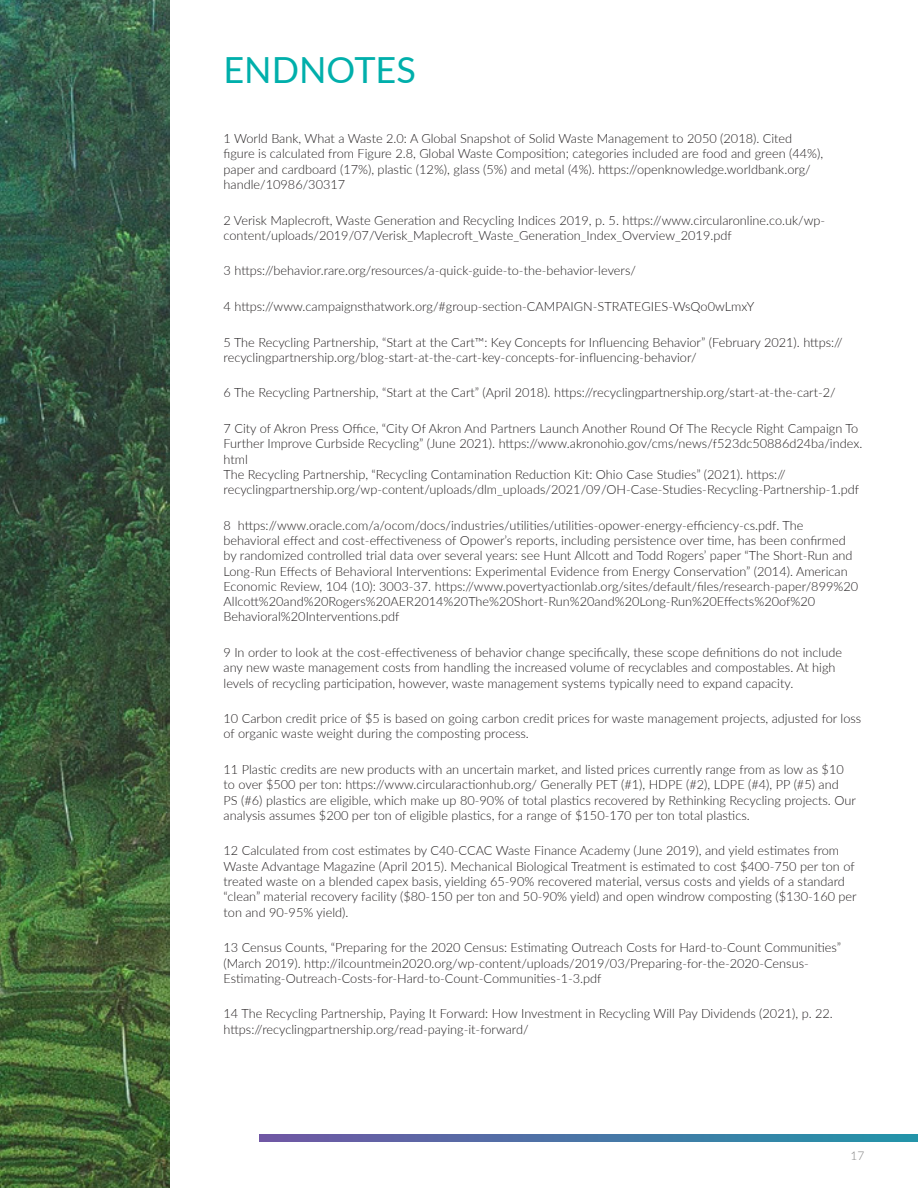
<style>
.page{position:relative;width:918px;height:1188px;background:#fff}
.page>*{position:absolute;margin:0;border:0;box-sizing:border-box;transform-origin:0 0}
.Headings_1{font:36px "Lato";color:#00afab}
.t1{font:300 12.75px/15.3px "Lato";color:#231f20}
.t2{font:300 12px "Lato";color:#828282}
</style>
<div class="page">
<img style="left:0;top:0;width:169px;height:1188px">
<svg style="left:259px;top:1134px;width:659px;height:8px;background:#4975a6"></svg>
<p class="Headings_1" style="left:224px;top:44px;width:194px">ENDNOTES</p>
<p class="t1" style="left:224px;top:130px;width:601px">1 World Bank, What a Waste 2.0: A Global Snapshot of Solid Waste Management to 2050 (2018). Cited figure is calculated from Figure 2.8, Global Waste Composition; categories included are food and green (44%), paper and cardboard (17%), plastic (12%), glass (5%) and metal (4%). https://openknowledge.worldbank.org/ handle/10986/30317</p>
<p class="t1" style="left:224px;top:212px;width:603px">2 Verisk Maplecroft, Waste Generation and Recycling Indices 2019, p. 5. https://www.circularonline.co.uk/wp&shy;content/uploads/2019/07/Verisk_Maplecroft_Waste_Generation_Index_Overview_2019.pdf</p>
<p class="t1" style="left:224px;top:263px;width:414px">3 https://behavior.rare.org/resources/a-quick-guide-to-the-behavior-levers/</p>
<p class="t1" style="left:224px;top:298px;width:532px">4 https://www.campaignsthatwork.org/#group-section-CAMPAIGN-STRATEGIES-WsQo0wLmxY</p>
<p class="t1" style="left:224px;top:334px;width:621px">5 The Recycling Partnership, “Start at the Cart™: Key Concepts for Influencing Behavior” (February 2021). https:// recyclingpartnership.org/blog-start-at-the-cart-key-concepts-for-influencing-behavior/</p>
<p class="t1" style="left:224px;top:385px;width:614px">6 The Recycling Partnership, “Start at the Cart” (April 2018). https://recyclingpartnership.org/start-at-the-cart-2/</p>
<p class="t1" style="left:224px;top:420px;width:640px">7 City of Akron Press Office, “City Of Akron And Partners Launch Another Round Of The Recycle Right Campaign To Further Improve Curbside Recycling” (June 2021). https://www.akronohio.gov/cms/news/f523dc50886d24ba/index. html<br>The Recycling Partnership, “Recycling Contamination Reduction Kit: Ohio Case Studies” (2021). https:// recyclingpartnership.org/wp-content/uploads/dlm_uploads/2021/09/OH-Case-Studies-Recycling-Partnership-1.pdf</p>
<p class="t1" style="left:224px;top:517px;width:636px">8 https://www.oracle.com/a/ocom/docs/industries/utilities/utilities-opower-energy-efficiency-cs.pdf. The behavioral effect and cost-effectiveness of Opower’s reports, including persistence over time, has been confirmed by randomized controlled trial data over several years: see Hunt Allcott and Todd Rogers’ paper “The Short-Run and Long-Run Effects of Behavioral Interventions: Experimental Evidence from Energy Conservation” (2014). American Economic Review, 104 (10): 3003-37. https://www.povertyactionlab.org/sites/default/files/research-paper/899%20<br>Allcott%20and%20Rogers%20AER2014%20The%20Short-Run%20and%20Long-Run%20Effects%20of%20<br>Behavioral%20Interventions.pdf</p>
<p class="t1" style="left:224px;top:644px;width:620px">9 In order to look at the cost-effectiveness of behavior change specifically, these scope definitions do not include any new waste management costs from handling the increased volume of recyclables and compostables. At high levels of recycling participation, however, waste management systems typically need to expand capacity.</p>
<p class="t1" style="left:224px;top:710px;width:639px">10 Carbon credit price of $5 is based on going carbon credit prices for waste management projects, adjusted for loss of organic waste weight during the composting process.</p>
<p class="t1" style="left:224px;top:761px;width:634px">11 Plastic credits are new products with an uncertain market, and listed prices currently range from as low as $10 to over $500 per ton: https://www.circularactionhub.org/ Generally PET (#1), HDPE (#2), LDPE (#4), PP (#5) and PS (#6) plastics are eligible, which make up 80-90% of total plastics recovered by Rethinking Recycling projects. Our analysis assumes $200 per ton of eligible plastics, for a range of $150-170 per ton total plastics.</p>
<p class="t1" style="left:224px;top:843px;width:635px">12 Calculated from cost estimates by C40-CCAC Waste Finance Academy (June 2019), and yield estimates from Waste Advantage Magazine (April 2015). Mechanical Biological Treatment is estimated to cost $400-750 per ton of treated waste on a blended capex basis, yielding 65-90% recovered material, versus costs and yields of a standard “clean” material recovery facility ($80-150 per ton and 50-90% yield) and open windrow composting ($130-160 per ton and 90-95% yield).</p>
<p class="t1" style="left:224px;top:940px;width:619px">13 Census Counts, “Preparing for the 2020 Census: Estimating Outreach Costs for Hard-to-Count Communities” (March 2019). http://ilcountmein2020.org/wp-content/uploads/2019/03/Preparing-for-the-2020-Census-<br>Estimating-Outreach-Costs-for-Hard-to-Count-Communities-1-3.pdf</p>
<p class="t1" style="left:224px;top:1006px;width:611px">14 The Recycling Partnership, Paying It Forward: How Investment in Recycling Will Pay Dividends (2021), p. 22. https://recyclingpartnership.org/read-paying-it-forward/</p>
<p class="t2" style="left:851px;top:1148px;width:15px">17</p>
</div>
